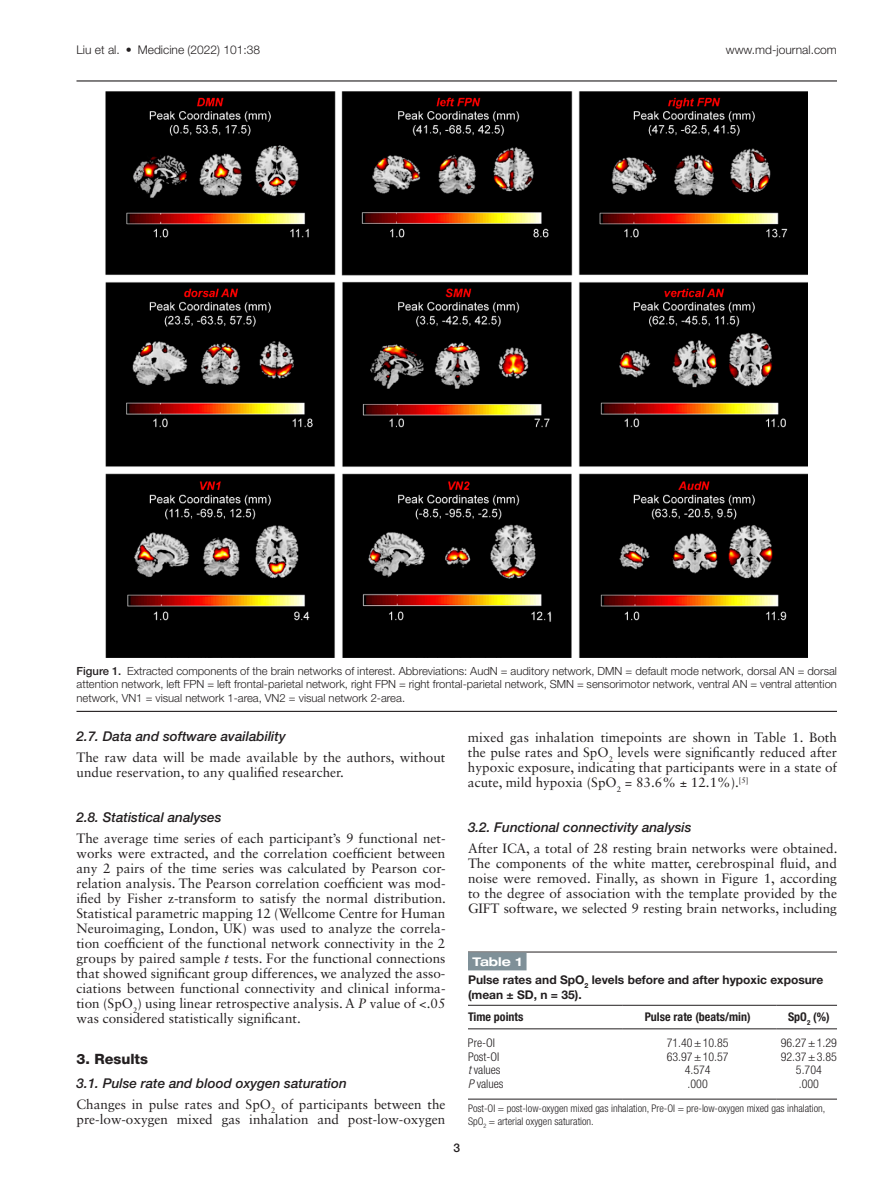
<style>
.page{position:relative;width:891px;height:1188px;background:#fff}
.page>*{position:absolute;margin:0;border:0;box-sizing:border-box;transform-origin:0 0}
.t1{font:800 14.25px "Helvetica Neue LT Std";color:#231f20}
.t2{font:13.5px/15px "Sabon LT Std";color:#231f20;text-align:justify}
.t3{font:italic 500 13.5px "Helvetica Neue LT Std";color:#231f20}
.t4{font:300 condensed 12px "Helvetica Neue LT Std";color:#231f20}
.t5{font:700 12px/18px "Helvetica Neue LT Std";color:#231f20}
.t6{font:300 12px "Helvetica Neue LT Std";color:#231f20}
.t7{font:700 condensed 12px "Helvetica Neue LT Std";color:#231f20}
.t8{font:500 12px "Helvetica Neue LT Std";color:#231f20}
.t9{font:300 11.25px/13.5px "Helvetica Neue LT Std";color:#231f20;text-align:justify}
.t10{font:300 condensed 10.5px/13.5px "Helvetica Neue LT Std";color:#231f20}
.s1{font-weight:500}
.s2{font-style:italic}
.s3{font-stretch:expanded;color:#fff}
</style>
<div class="page">
<hr style="left:468px;top:952px;width:369px;height:1px;background:#231f20">
<div style="left:468px;top:952px;width:59px;height:18px;background:#7f9098"></div>
<hr style="left:468px;top:1005px;width:154px;height:1px;background:#231f20">
<hr style="left:468px;top:1028px;width:154px;height:1px;background:#231f20">
<hr style="left:622px;top:1005px;width:154px;height:1px;background:#231f20">
<hr style="left:622px;top:1028px;width:154px;height:1px;background:#231f20">
<hr style="left:776px;top:1005px;width:61px;height:1px;background:#231f20">
<hr style="left:776px;top:1028px;width:61px;height:1px;background:#231f20">
<hr style="left:468px;top:1099px;width:154px;height:1px;background:#231f20">
<hr style="left:622px;top:1099px;width:154px;height:1px;background:#231f20">
<hr style="left:776px;top:1099px;width:61px;height:1px;background:#231f20">
<img style="left:106px;top:92px;width:702px;height:566px">
<hr style="left:76px;top:80px;width:761px;height:2px;background:#231f20">
<hr style="left:76px;top:711px;width:761px;height:1px;background:#231f20">
<p class="t6" style="left:76px;top:42px;width:185px">Liu et al. • Medicine (2022) 101:38</p>
<p class="t6" style="left:726px;top:42px;width:113px">www.md-journal.com</p>
<p class="t9" style="left:76px;top:664px;width:762px"><span class="s1">Figure 1.</span> Extracted components of the brain networks of interest. Abbreviations: AudN = auditory network, DMN = default mode network, dorsal AN = dorsal attention network, left FPN = left frontal-parietal network, right FPN = right frontal-parietal network, SMN = sensorimotor network, ventral AN = ventral attention network, VN1 = visual network 1-area, VN2 = visual network 2-area.</p>
<p class="t3" style="left:76px;top:729px;width:211px">2.7. Data and software availability</p>
<p class="t2" style="left:76px;top:750px;width:370px">The raw data will be made available by the authors, without undue reservation, to any qualified researcher.</p>
<p class="t3" style="left:76px;top:810px;width:147px">2.8. Statistical analyses</p>
<p class="t2" style="left:76px;top:831px;width:371px">The average time series of each participant’s 9 functional net&shy;works were extracted, and the correlation coefficient between any 2 pairs of the time series was calculated by Pearson cor&shy;relation analysis. The Pearson correlation coefficient was mod&shy;ified by Fisher z-transform to satisfy the normal distribution.<br>Statistical parametric mapping 12 (Wellcome Centre for Human Neuroimaging, London, UK) was used to analyze the correla&shy;tion coefficient of the functional network connectivity in the 2 groups by paired sample <span class="s2">t</span> tests. For the functional connections that showed significant group differences, we analyzed the asso&shy;ciations between functional connectivity and clinical informa&shy;tion (SpO<sub>2</sub>) using linear retrospective analysis. A <span class="s2">P</span> value of &lt;.05 was considered statistically significant.</p>
<p class="t1" style="left:76px;top:1050px;width:73px">3. Results</p>
<p class="t3" style="left:76px;top:1075px;width:272px">3.1. Pulse rate and blood oxygen saturation</p>
<p class="t2" style="left:76px;top:1097px;width:371px">Changes in pulse rates and SpO<sub>2</sub> of participants between the pre-low-oxygen mixed gas inhalation and post-low-oxygen</p>
<p class="t2" style="left:468px;top:730px;width:371px">mixed gas inhalation timepoints are shown in Table 1. Both the pulse rates and SpO<sub>2</sub> levels were significantly reduced after hypoxic exposure, indicating that participants were in a state of acute, mild hypoxia (SpO<sub>2</sub> = 83.6% ± 12.1%).<sup>[5]</sup></p>
<p class="t3" style="left:468px;top:819px;width:225px">3.2. Functional connectivity analysis</p>
<p class="t2" style="left:468px;top:841px;width:371px">After ICA, a total of 28 resting brain networks were obtained.<br>The components of the white matter, cerebrospinal fluid, and noise were removed. Finally, as shown in Figure 1, according to the degree of association with the template provided by the GIFT software, we selected 9 resting brain networks, including</p>
<p class="t8" style="left:453px;top:1140px;width:8px">3</p>
<p class="t5" style="left:468px;top:952px;width:357px;text-indent:4px"><span class="s3">Table 1<br></span>Pulse rates and SpO<sub>2</sub> levels before and after hypoxic exposure</p>
<p class="t5" style="left:468px;top:985px;width:115px">(mean ± SD, n = 35).</p>
<p class="t7" style="left:468px;top:1009px;width:57px">Time points</p>
<p class="t7" style="left:645px;top:1009px;width:107px">Pulse rate (beats/min)</p>
<p class="t7" style="left:788px;top:1009px;width:43px">SpO<sub>2</sub> (%)</p>
<p class="t4" style="left:468px;top:1036px;width:29px">Pre-OI</p>
<p class="t4" style="left:667px;top:1036px;width:64px">71.40±10.85</p>
<p class="t4" style="left:781px;top:1036px;width:58px">96.27±1.29</p>
<p class="t4" style="left:468px;top:1049px;width:33px">Post-OI</p>
<p class="t4" style="left:667px;top:1049px;width:64px">63.97±10.57</p>
<p class="t4" style="left:781px;top:1049px;width:58px">92.37±3.85</p>
<p class="t4" style="left:468px;top:1063px;width:34px"><span class="s2">t</span> values</p>
<p class="t4" style="left:685px;top:1063px;width:27px">4.574</p>
<p class="t4" style="left:796px;top:1063px;width:27px">5.704</p>
<p class="t4" style="left:468px;top:1077px;width:37px"><span class="s2">P</span> values</p>
<p class="t4" style="left:688px;top:1077px;width:22px">.000</p>
<p class="t4" style="left:799px;top:1077px;width:22px">.000</p>
<p class="t10" style="left:468px;top:1101px;width:359px">Post-OI = post-low-oxygen mixed gas inhalation, Pre-OI = pre-low-oxygen mixed gas inhalation,<br>SpO<sub>2</sub> = arterial oxygen saturation.</p>
</div>
